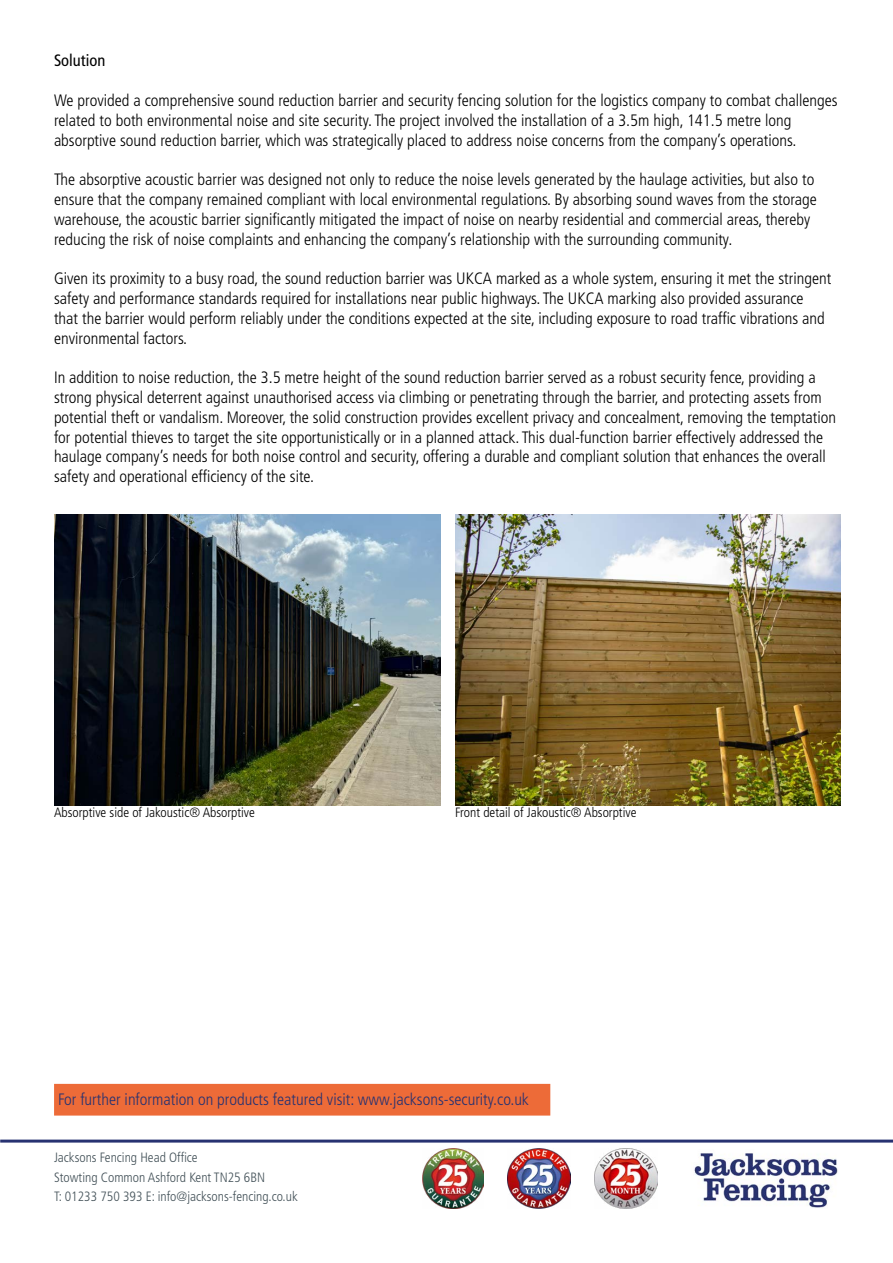
<style>
.page{position:relative;width:893px;height:1263px;background:#fff}
.page>*{position:absolute;margin:0;border:0;box-sizing:border-box;transform-origin:0 0}
.t1{font:300 condensed 16.5px/19.8px "Frutiger LT Std";color:#000}
.t2{font:300 condensed 16.5px "Frutiger LT Std";color:#273271}
.t3{font:condensed 16.5px "Frutiger LT Std";color:#000}
.t4{font:300 condensed 13.5px/19.5px "Frutiger LT Std";color:#445259}
.t5{font:300 condensed 13.5px "Frutiger LT Std";color:#000}
</style>
<div class="page">
<img style="left:691px;top:1142px;width:148px;height:66px">
<div style="left:54px;top:1084px;width:496px;height:31px;background:#ed6b38"></div>
<hr style="left:0;top:1139px;width:893px;height:3px;background:#273271">
<img style="left:422px;top:1148px;width:62px;height:61px">
<img style="left:507px;top:1148px;width:64px;height:61px">
<img style="left:595px;top:1148px;width:62px;height:61px">
<img style="left:54px;top:514px;width:387px;height:291px">
<img style="left:455px;top:514px;width:385px;height:291px">
<p class="t3" style="left:54px;top:51px;width:53px">Solution</p>
<p class="t1" style="left:54px;top:91px;width:785px">We provided a comprehensive sound reduction barrier and security fencing solution for the logistics company to combat challenges related to both environmental noise and site security. The project involved the installation of a 3.5m high, 141.5 metre long absorptive sound reduction barrier, which was strategically placed to address noise concerns from the company’s operations.</p>
<p class="t1" style="left:54px;top:170px;width:764px">The absorptive acoustic barrier was designed not only to reduce the noise levels generated by the haulage activities, but also to ensure that the company remained compliant with local environmental regulations. By absorbing sound waves from the storage warehouse, the acoustic barrier significantly mitigated the impact of noise on nearby residential and commercial areas, thereby reducing the risk of noise complaints and enhancing the company’s relationship with the surrounding community.</p>
<p class="t1" style="left:54px;top:269px;width:779px">Given its proximity to a busy road, the sound reduction barrier was UKCA marked as a whole system, ensuring it met the stringent safety and performance standards required for installations near public highways. The UKCA marking also provided assurance that the barrier would perform reliably under the conditions expected at the site, including exposure to road traffic vibrations and environmental factors.</p>
<p class="t1" style="left:54px;top:368px;width:784px">In addition to noise reduction, the 3.5 metre height of the sound reduction barrier served as a robust security fence, providing a strong physical deterrent against unauthorised access via climbing or penetrating through the barrier, and protecting assets from potential theft or vandalism. Moreover, the solid construction provides excellent privacy and concealment, removing the temptation for potential thieves to target the site opportunistically or in a planned attack. This dual-function barrier effectively addressed the haulage company’s needs for both noise control and security, offering a durable and compliant solution that enhances the overall safety and operational efficiency of the site.</p>
<p class="t5" style="left:54px;top:804px;width:202px">Absorptive side of Jakoustic® Absorptive</p>
<p class="t5" style="left:455px;top:804px;width:183px">Front detail of Jakoustic® Absorptive</p>
<p class="t2" style="left:58px;top:1090px;width:472px">For further information on products featured visit: www.jacksons-security.co.uk</p>
<p class="t4" style="left:54px;top:1148px;width:245px">Jacksons Fencing Head Office<br>Stowting Common Ashford Kent TN25 6BN<br>T: 01233 750 393 E: info@jacksons-fencing.co.uk</p>
</div>
